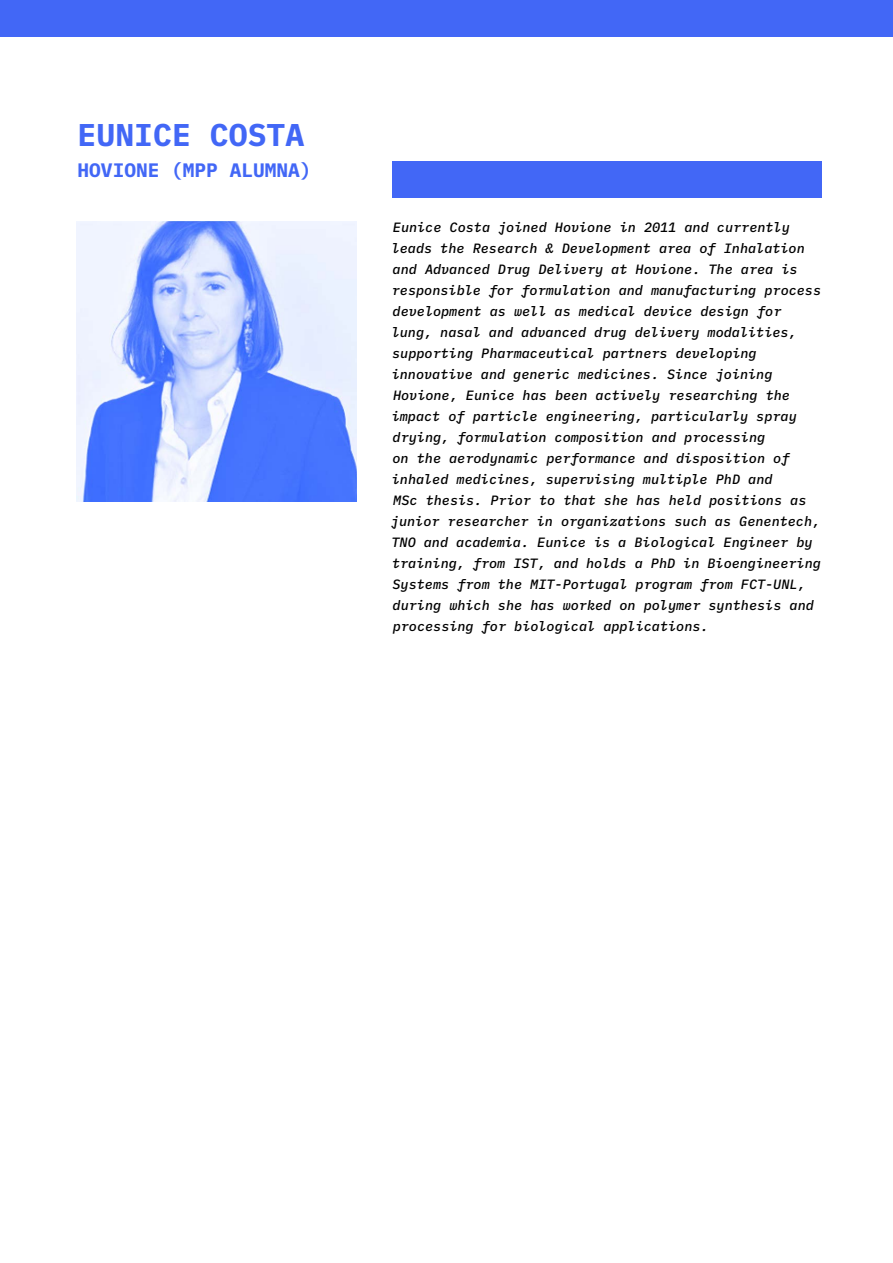
<style>
.page{position:relative;width:893px;height:1263px;background:#fff}
.page>*{position:absolute;margin:0;border:0;box-sizing:border-box;transform-origin:0 0}
.t1{font:700 31.5px "IBM Plex Mono";color:#4267f6}
.t2{font:700 19.5px "IBM Plex Mono";color:#4267f6}
.t3{font:italic 500 13.5px/21px "IBM Plex Mono";color:#000}
</style>
<div class="page">
<div style="left:392px;top:162px;width:429px;height:36px;background:#4267f6"></div>
<img style="left:77px;top:221px;width:280px;height:280px">
<div style="left:0;top:0;width:893px;height:36px;background:#4267f6"></div>
<h1 class="t1" style="left:78px;top:110px;width:228px">EUNICE COSTA</h1>
<h2 class="t2" style="left:78px;top:155px;width:236px">HOVIONE (MPP ALUMNA)</h2>
<p class="t3" style="left:391px;top:215px;width:432px">Eunice Costa joined Hovione in 2011 and currently leads the Research &amp; Development area of Inhalation and Advanced Drug Delivery at Hovione. The area is responsible for formulation and manufacturing process development as well as medical device design for lung, nasal and advanced drug delivery modalities, supporting Pharmaceutical partners developing innovative and generic medicines. Since joining Hovione, Eunice has been actively researching the impact of particle engineering, particularly spray drying, formulation composition and processing<br>on the aerodynamic performance and disposition of inhaled medicines, supervising multiple PhD and<br>MSc thesis. Prior to that she has held positions as junior researcher in organizations such as Genentech, TNO and academia. Eunice is a Biological Engineer by training, from IST, and holds a PhD in Bioengineering Systems from the MIT-Portugal program from FCT-UNL, during which she has worked on polymer synthesis and processing for biological applications.</p>
</div>
